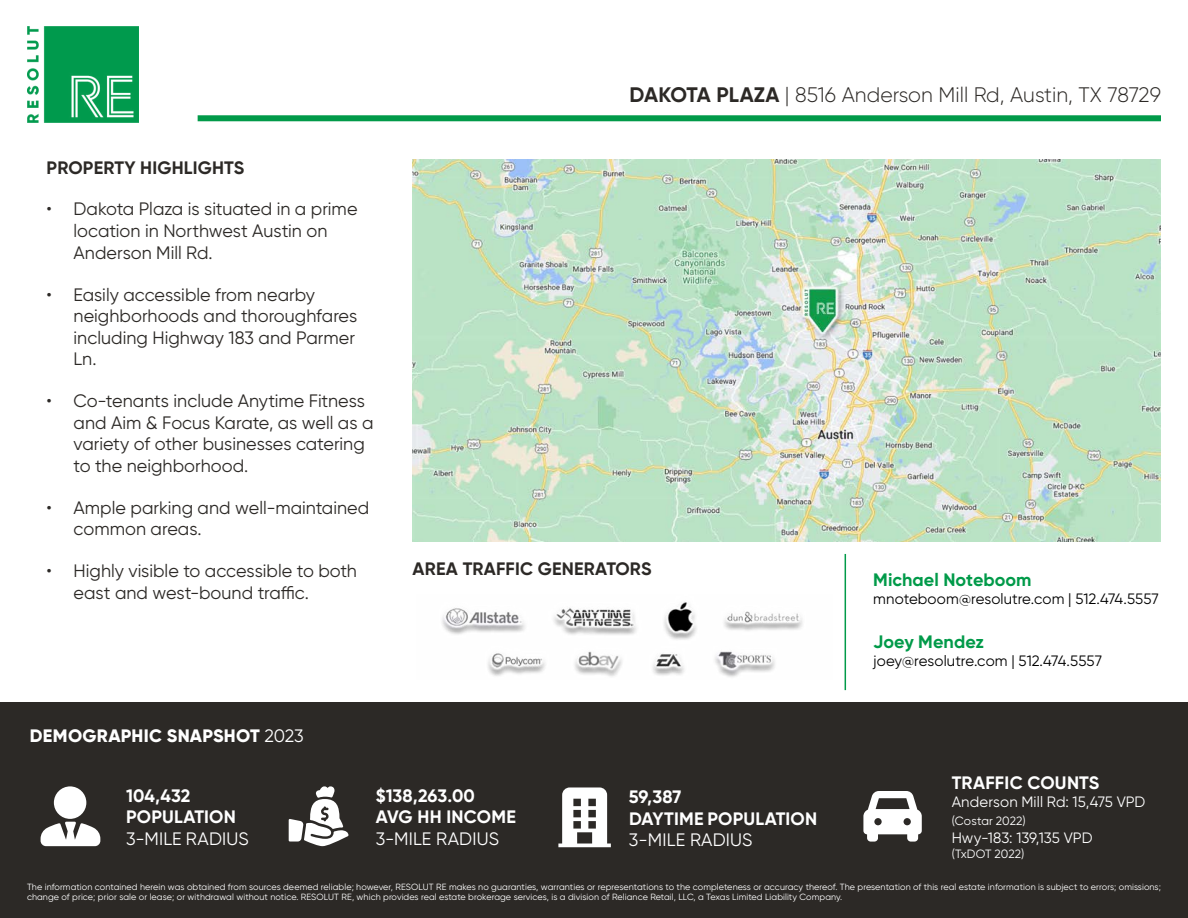
<style>
.page{position:relative;width:1188px;height:918px;background:#fff}
.page>*{position:absolute;margin:0;border:0;box-sizing:border-box;transform-origin:0 0}
.t1{font:300 21px "Gilroy";color:#2c2926}
.t2{font:18px/21.6px "Gilroy";color:#2c2926}
.t3{font:700 18px/21.6px "Gilroy";letter-spacing:.01em;color:#fff}
.t4{font:700 18px "Gilroy";letter-spacing:.01em;color:#2c2926}
.t5{font:18px "Gilroy";letter-spacing:.01em;color:#fff}
.t6{font:700 18px "Gilroy";letter-spacing:.005em;color:#019a49}
.t7{font:800 18px "Gilroy";letter-spacing:.015em;color:#fff}
.t8{font:15px "Gilroy";letter-spacing:.005em;color:#000}
.t9{font:15px "Gilroy";letter-spacing:.005em;color:#fff}
.t10{font:12px "Gilroy";letter-spacing:.005em;color:#fff}
.t11{font:9px/10.5px "Gilroy";letter-spacing:.01em;color:#fff}
.s1{font-weight:400}
.s2{font-weight:700}
</style>
<div class="page">
<img style="left:413px;top:160px;width:748px;height:382px">
<img style="left:442px;top:602px;width:361px;height:75px">
<hr style="left:845px;top:554px;width:1px;height:136px;background:#019a49">
<div style="left:0;top:702px;width:1188px;height:216px;background:#2c2926"></div>
<img style="left:27px;top:27px;width:112px;height:95px">
<div style="left:54px;top:786px;width:32px;height:33px;background:#fff;border-radius:50%"></div>
<svg style="left:41px;top:822px;width:59px;height:24px"></svg>
<svg style="left:289px;top:786px;width:59px;height:60px"></svg>
<svg style="left:863px;top:791px;width:59px;height:51px"></svg>
<svg style="left:558px;top:787px;width:53px;height:60px"></svg>
<div style="left:198px;top:115px;width:963px;height:6px;background:#019a49"></div>
<h2 class="t4" style="left:47px;top:156px;width:199px">PROPERTY HIGHLIGHTS</h2>
<h2 class="t2" style="left:74px;top:198px;width:285px;text-indent:-27px">• Dakota Plaza is situated in a prime location in Northwest Austin on<br>Anderson Mill Rd.</h2>
<h2 class="t2" style="left:74px;top:283px;width:285px;text-indent:-27px">• Easily accessible from nearby neighborhoods and thoroughfares including Highway 183 and Parmer<br>Ln.</h2>
<h2 class="t2" style="left:74px;top:390px;width:301px;text-indent:-27px">• Co-tenants include Anytime Fitness and Aim &amp; Focus Karate, as well as a variety of other businesses catering to the neighborhood.</h2>
<h2 class="t2" style="left:74px;top:497px;width:297px;text-indent:-27px">• Ample parking and well-maintained common areas.</h2>
<h2 class="t2" style="left:74px;top:560px;width:285px;text-indent:-27px">• Highly visible to accessible to both east and west-bound traffic.</h2>
<h2 class="t7" style="left:30px;top:724px;width:275px">DEMOGRAPHIC SNAPSHOT <span class="s1">2023</span></h2>
<h1 class="t1" style="left:630px;top:82px;width:533px"><span class="s2">DAKOTA PLAZA</span> | 8516 Anderson Mill Rd, Austin, TX 78729</h1>
<h2 class="t4" style="left:413px;top:558px;width:240px">AREA TRAFFIC GENERATORS</h2>
<h2 class="t6" style="left:873px;top:568px;width:160px">Michael Noteboom</h2>
<h3 class="t8" style="left:873px;top:589px;width:287px">mnoteboom@resolutre.com | 512.474.5557</h3>
<h2 class="t6" style="left:873px;top:630px;width:112px">Joey Mendez</h2>
<h3 class="t8" style="left:873px;top:651px;width:230px">joey@resolutre.com | 512.474.5557</h3>
<h2 class="t3" style="left:126px;top:785px;width:111px">104,432<br>POPULATION</h2>
<h2 class="t5" style="left:126px;top:828px;width:124px">3-MILE RADIUS</h2>
<h2 class="t3" style="left:376px;top:785px;width:142px">$138,263.00<br>AVG HH INCOME</h2>
<h2 class="t5" style="left:376px;top:828px;width:125px">3-MILE RADIUS</h2>
<h2 class="t3" style="left:629px;top:786px;width:190px">59,387<br>DAYTIME POPULATION</h2>
<h2 class="t5" style="left:629px;top:829px;width:125px">3-MILE RADIUS</h2>
<h2 class="t3" style="left:952px;top:772px;width:149px">TRAFFIC COUNTS</h2>
<h3 class="t9" style="left:952px;top:793px;width:195px">Anderson Mill Rd: 15,475 VPD</h3>
<h3 class="t10" style="left:952px;top:814px;width:76px">(Costar 2022)</h3>
<h3 class="t9" style="left:952px;top:829px;width:142px">Hwy-183: 139,135 VPD</h3>
<h3 class="t10" style="left:952px;top:846px;width:74px">(TxDOT 2022)</h3>
<p class="t11" style="left:27px;top:881px;width:1135px">The information contained herein was obtained from sources deemed reliable; however, RESOLUT RE makes no guaranties, warranties or representations to the completeness or accuracy thereof. The presentation of this real estate information is subject to errors; omissions; change of price; prior sale or lease; or withdrawal without notice. RESOLUT RE, which provides real estate brokerage services, is a division of Reliance Retail, LLC, a Texas Limited Liability Company.</p>
</div>
